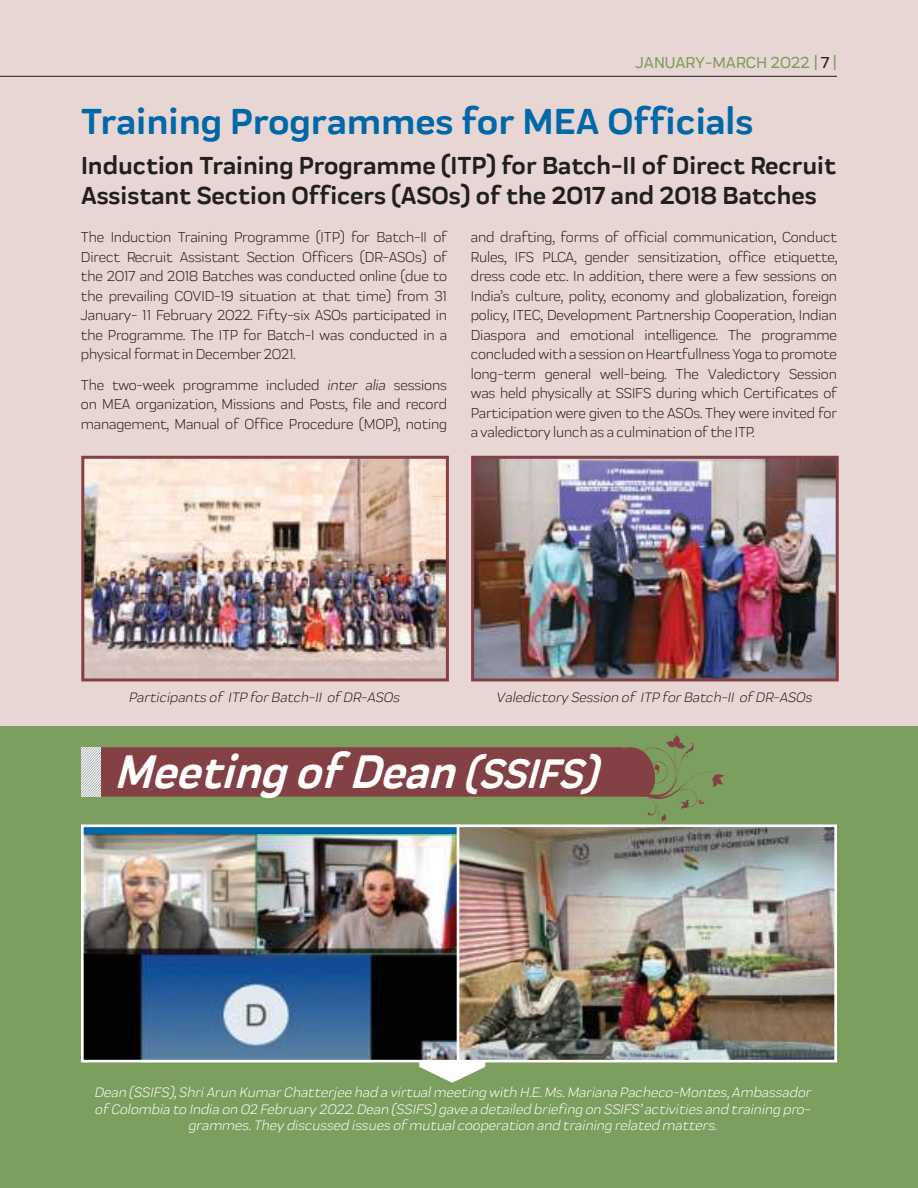
<style>
.page{position:relative;width:918px;height:1188px;background:#fff}
.page>*{position:absolute;margin:0;border:0;box-sizing:border-box;transform-origin:0 0}
.t1{font:italic 700 48.75px "Praktika Rounded";color:#fff;scale:.92 1}
.t2{font:700 37.5px "Praktika Rounded";color:#0068a7}
.t3{font:700 25.5px/30px "Praktika Rounded";color:#221f1f}
.t4{font:500 16.5px "Praktika Rounded";color:#7c9e5e}
.t5{font:15px/19.5px "Praktika Rounded";letter-spacing:-.01em;color:#221f1f;text-align:justify}
.t6{font:italic 14.25px/16.5px "Praktika Rounded";color:#fff;text-align:center}
.t7{font:italic 14.25px "Praktika Rounded";color:#221f1f}
.s1{color:#221f1f}
.s2{font-style:italic}
.s3{font-size:42.75px}
</style>
<div class="page">
<div style="left:0;top:0;width:918px;height:787px;background:#e7d6d4"></div>
<hr style="left:0;top:76px;width:837px;height:1px;background:#221f1f">
<div style="left:0;top:727px;width:918px;height:461px;background:#7c9e5e"></div>
<svg style="left:418px;top:1062px;width:68px;height:21px"></svg>
<div style="left:82px;top:826px;width:376px;height:235px;background:#0068a7"></div>
<img style="left:85px;top:835px;width:371px;height:223px">
<div style="left:81px;top:824px;width:379px;height:238px;border:3px solid #fff"></div>
<img style="left:461px;top:828px;width:372px;height:230px">
<div style="left:457px;top:824px;width:380px;height:238px;border:3px solid #fff"></div>
<img style="left:475px;top:460px;width:360px;height:217px">
<div style="left:471px;top:456px;width:368px;height:225px;border:3px solid #844145"></div>
<img style="left:85px;top:460px;width:360px;height:217px">
<div style="left:81px;top:456px;width:368px;height:225px;border:3px solid #844145"></div>
<svg style="left:81px;top:734px;width:643px;height:89px"></svg>
<p class="t4" style="left:636px;top:54px;width:203px">JANUARY-MARCH 2022 | <span class="s1">7</span> |</p>
<h2 class="t2" style="left:81px;top:104px;width:674px">Training Programmes for MEA Officials</h2>
<h3 class="t3" style="left:81px;top:152px;width:757px">Induction Training Programme (ITP) for Batch-II of Direct Recruit<br>Assistant Section Officers (ASOs) of the 2017 and 2018 Batches</h3>
<p class="t5" style="left:471px;top:228px;width:368px">and drafting, forms of official communication, Conduct Rules, IFS PLCA, gender sensitization, office etiquette, dress code etc. In addition, there were a few sessions on India’s culture, polity, economy and globalization, foreign policy, ITEC, Development Partnership Cooperation, Indian Diaspora and emotional intelligence. The programme concluded with a session on Heartfullness Yoga to promote long-term general well-being. The Valedictory Session was held physically at SSIFS during which Certificates of Participation were given to the ASOs. They were invited for a valedictory lunch as a culmination of the ITP.</p>
<p class="t5" style="left:81px;top:228px;width:368px">The Induction Training Programme (ITP) for Batch-II of Direct Recruit Assistant Section Officers (DR-ASOs) of the 2017 and 2018 Batches was conducted online (due to the prevailing COVID-19 situation at that time) from 31<br>January- 11 February 2022. Fifty-six ASOs participated in the Programme. The ITP for Batch-I was conducted in a physical format in December 2021.</p>
<p class="t5" style="left:81px;top:375px;width:368px">The two-week programme included <span class="s2">inter alia</span> sessions on MEA organization, Missions and Posts, file and record management, Manual of Office Procedure (MOP), noting</p>
<p class="t7" style="left:129px;top:691px;width:275px">Participants of ITP for Batch-II of DR-ASOs</p>
<p class="t7" style="left:496px;top:691px;width:320px">Valedictory Session of ITP for Batch-II of DR-ASOs</p>
<h1 class="t1" style="left:114px;top:749px;width:538px">Meeting of Dean <span class="s3">(SSIFS)</span></h1>
<p class="t6" style="left:94px;top:1085px;width:721px">Dean (SSIFS), ShriArun Kumar Chatterjee had a virtualmeeting with H.E.Ms.Mariana Pacheco-Montes, Ambassador of Colombia to India on 02 February 2022.Dean (SSIFS) gave a detailed briefing on SSIFS’activities and training pro&shy;grammes.They discussed issues of mutualcooperation and training related matters.</p>
</div>
